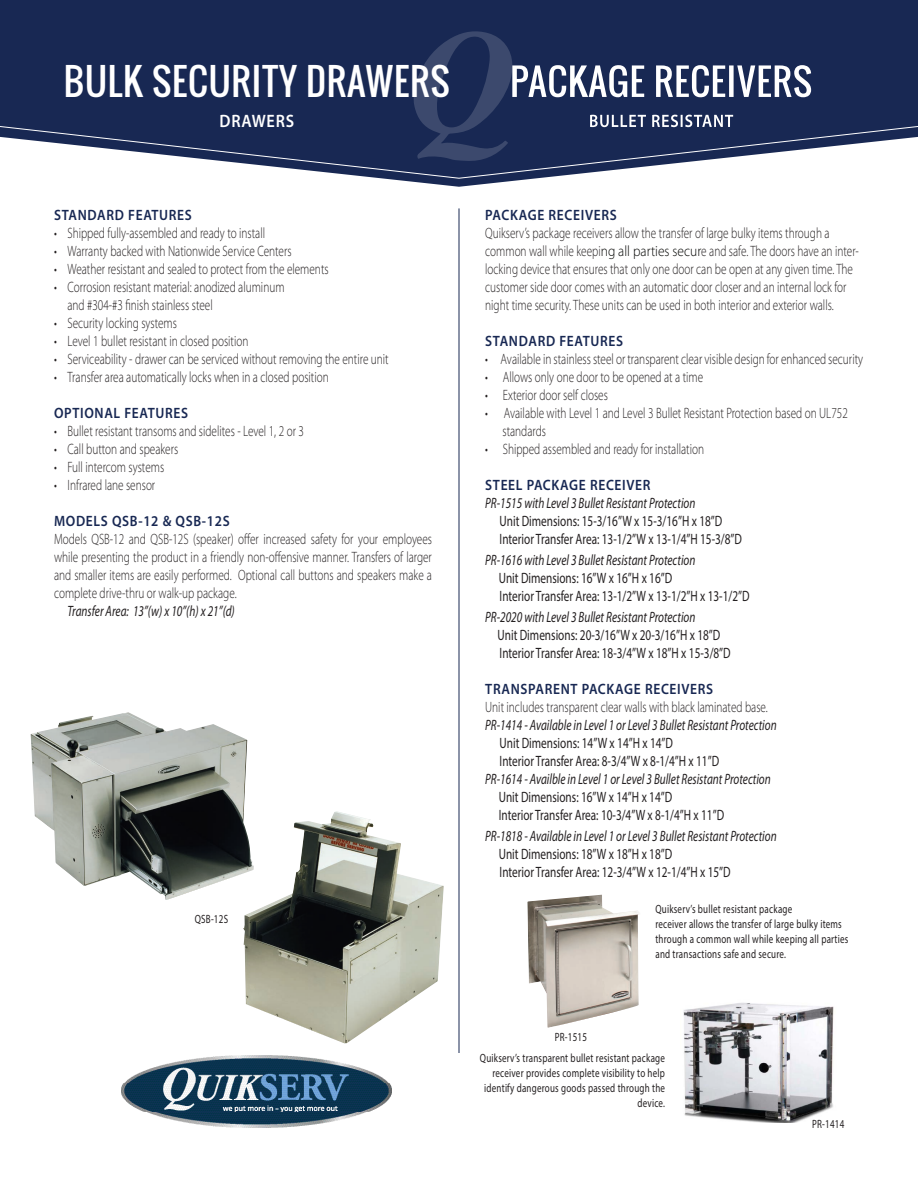
<style>
.page{position:relative;width:918px;height:1188px;background:#fff}
.page>*{position:absolute;margin:0;border:0;box-sizing:border-box;transform-origin:0 0}
.headline-oswald{font:36px "Oswald";letter-spacing:.025em;color:#fff}
.headline-oswald-2{font:600 18px "Myriad Pro";letter-spacing:.05em;color:#fff;scale:.9 1}
.body_lt_10{font:300 15px/18px "Myriad Pro";color:#231f20;text-align:justify;scale:.75 1}
.body_lt_10-2{font:15px "Myriad Pro";color:#231f20;scale:.75 1}
.semibold_10{font:300 15px/18px "Myriad Pro";color:#231f20;scale:.75 1}
.body_lt_10-3{font:italic 15px "Myriad Pro";color:#231f20;scale:.75 1}
.semibold_10-2{font:600 15px "Myriad Pro";letter-spacing:.05em;color:#182853;scale:.9 1}
.item_number{font:12px/15px "Myriad Pro";letter-spacing:.025em;color:#231f20;text-align:right;scale:.75 1}
.s1{color:#040503}
</style>
<div class="page">
<svg style="left:0;top:0;width:918px;height:187px;background:#2a3960"></svg>
<svg style="left:0;top:124px;width:918px;height:55px"></svg>
<img style="left:122px;top:1055px;width:270px;height:72px">
<svg style="left:414px;top:31px;width:397px;height:130px;background:#344268"></svg>
<hr style="left:459px;top:208px;width:1px;height:845px;background:#182853">
<img style="left:31px;top:712px;width:217px;height:188px">
<img style="left:243px;top:811px;width:201px;height:232px">
<img style="left:683px;top:1003px;width:151px;height:119px">
<img style="left:527px;top:895px;width:113px;height:133px">
<p class="headline-oswald" style="left:64px;top:54px;width:387px">BULK SECURITY DRAWERS</p>
<p class="headline-oswald-2" style="left:220px;top:109px;width:84px">DRAWERS</p>
<p class="semibold_10-2" style="left:54px;top:205px;width:155px">STANDARD FEATURES</p>
<p class="body_lt_10" style="left:54px;top:224px;width:283px">• Shipped fully-assembled and ready to install</p>
<p class="body_lt_10" style="left:54px;top:242px;width:318px">• Warranty backed with Nationwide Service Centers</p>
<p class="body_lt_10" style="left:54px;top:260px;width:368px">• Weather resistant and sealed to protect from the elements</p>
<p class="body_lt_10" style="left:54px;top:278px;width:309px">• Corrosion resistant material: anodized aluminum</p>
<p class="body_lt_10" style="left:68px;top:296px;width:195px">and #304-#3 finish stainless steel</p>
<p class="body_lt_10" style="left:54px;top:314px;width:165px">• Security locking systems</p>
<p class="body_lt_10" style="left:54px;top:332px;width:261px">• Level 1 bullet resistant in closed position</p>
<p class="body_lt_10" style="left:54px;top:350px;width:448px">• Serviceability - drawer can be serviced without removing the entire unit</p>
<p class="body_lt_10" style="left:54px;top:368px;width:368px">• Transfer area automatically locks when in a closed position</p>
<p class="semibold_10-2" style="left:54px;top:403px;width:151px">OPTIONAL FEATURES</p>
<p class="body_lt_10" style="left:54px;top:422px;width:335px">• Bullet resistant transoms and sidelites - Level 1, 2 or 3</p>
<p class="body_lt_10" style="left:54px;top:440px;width:167px">• Call button and speakers</p>
<p class="body_lt_10" style="left:54px;top:458px;width:148px">• Full intercom systems</p>
<p class="body_lt_10" style="left:54px;top:476px;width:137px">• Infrared lane sensor</p>
<p class="semibold_10-2" style="left:54px;top:511px;width:197px">MODELS QSB-12 &amp; QSB-12S</p>
<p class="body_lt_10" style="left:54px;top:530px;width:506px">Models QSB-12 and QSB-12S (speaker) offer increased safety for your employees while presenting the product in a friendly non-offensive manner. Transfers of larger and smaller items are easily performed. Optional call buttons and speakers make a complete drive-thru or walk-up package.</p>
<p class="body_lt_10-3" style="left:68px;top:601px;width:225px">Transfer Area: 13”(w) x 10”(h) x 21”(d)</p>
<p class="item_number" style="left:195px;top:911px;width:46px">QSB-12S</p>
<p class="semibold_10-2" style="left:485px;top:205px;width:148px">PACKAGE RECEIVERS</p>
<p class="semibold_10" style="left:485px;top:224px;width:500px">Quikserv’s package receivers allow the transfer of large bulky items through a common wall while keepi<span class="s1">ng all parties secur</span>e and safe. The doors have an inter&shy;locking device that ensures that only one door can be open at any given time. The customer side door comes with an automatic door closer and an internal lock for night time security. These units can be used in both interior and exterior walls.</p>
<p class="semibold_10-2" style="left:485px;top:331px;width:155px">STANDARD FEATURES</p>
<p class="body_lt_10" style="left:485px;top:350px;width:506px">• Available in stainless steel or transparent clear visible design for enhanced security</p>
<p class="body_lt_10" style="left:485px;top:368px;width:292px">• Allows only one door to be opened at a time</p>
<p class="body_lt_10" style="left:485px;top:386px;width:165px">• Exterior door self closes</p>
<p class="body_lt_10" style="left:485px;top:404px;width:485px">• Available with Level 1 and Level 3 Bullet Resistant Protection based on UL752</p>
<p class="body_lt_10" style="left:502px;top:422px;width:60px">standards</p>
<p class="body_lt_10" style="left:485px;top:440px;width:293px">• Shipped assembled and ready for installation</p>
<p class="semibold_10-2" style="left:485px;top:475px;width:185px">STEEL PACKAGE RECEIVER</p>
<p class="body_lt_10-3" style="left:485px;top:493px;width:282px">PR-1515 with Level 3 Bullet Resistant Protection</p>
<p class="body_lt_10-2" style="left:500px;top:511px;width:299px">Unit Dimensions: 15-3/16”W x 15-3/16”H x 18”D</p>
<p class="body_lt_10-2" style="left:500px;top:529px;width:325px">Interior Transfer Area: 13-1/2”W x 13-1/4”H 15-3/8”D</p>
<p class="body_lt_10-3" style="left:485px;top:550px;width:282px">PR-1616 with Level 3 Bullet Resistant Protection</p>
<p class="body_lt_10-2" style="left:499px;top:568px;width:233px">Unit Dimensions: 16”W x 16”H x 16”D</p>
<p class="body_lt_10-2" style="left:500px;top:586px;width:335px">Interior Transfer Area: 13-1/2”W x 13-1/2”H x 13-1/2”D</p>
<p class="body_lt_10-3" style="left:485px;top:607px;width:282px">PR-2020 with Level 3 Bullet Resistant Protection</p>
<p class="body_lt_10-2" style="left:498px;top:625px;width:299px">Unit Dimensions: 20-3/16”W x 20-3/16”H x 18”D</p>
<p class="body_lt_10-2" style="left:500px;top:643px;width:310px">Interior Transfer Area: 18-3/4”W x 18”H x 15-3/8”D</p>
<p class="semibold_10-2" style="left:485px;top:679px;width:255px">TRANSPARENT PACKAGE RECEIVERS</p>
<p class="semibold_10" style="left:485px;top:698px;width:378px">Unit includes transparent clear walls with black laminated base.</p>
<p class="body_lt_10-3" style="left:485px;top:715px;width:390px">PR-1414 - Available in Level 1 or Level 3 Bullet Resistant Protection</p>
<p class="body_lt_10-2" style="left:500px;top:733px;width:233px">Unit Dimensions: 14”W x 14”H x 14”D</p>
<p class="body_lt_10-2" style="left:500px;top:751px;width:294px">Interior Transfer Area: 8-3/4”W x 8-1/4”H x 11”D</p>
<p class="body_lt_10-3" style="left:485px;top:769px;width:382px">PR-1614 - Availble in Level 1 or Level 3 Bullet Resistant Protection</p>
<p class="body_lt_10-2" style="left:499px;top:787px;width:233px">Unit Dimensions: 16”W x 14”H x 14”D</p>
<p class="body_lt_10-2" style="left:499px;top:805px;width:302px">Interior Transfer Area: 10-3/4”W x 8-1/4”H x 11”D</p>
<p class="body_lt_10-3" style="left:485px;top:826px;width:390px">PR-1818 - Available in Level 1 or Level 3 Bullet Resistant Protection</p>
<p class="body_lt_10-2" style="left:499px;top:844px;width:233px">Unit Dimensions: 18”W x 18”H x 18”D</p>
<p class="body_lt_10-2" style="left:500px;top:862px;width:310px">Interior Transfer Area: 12-3/4”W x 12-1/4”H x 15”D</p>
<p class="item_number" style="left:555px;top:1029px;width:44px">PR-1515</p>
<p class="item_number" style="left:655px;top:901px;width:184px">Quikserv’s bullet resistant package</p>
<p class="item_number" style="left:655px;top:916px;width:259px;text-align:left">receiver allows the transfer of large bulky items through a common wall while keeping all parties and transactions safe and secure.</p>
<p class="item_number" style="left:480px;top:1050px;width:248px">Quikserv’s transparent bullet resistant package</p>
<p class="item_number" style="left:484px;top:1065px;width:243px">receiver provides complete visibility to help identify dangerous goods passed through the device.</p>
<p class="item_number" style="left:812px;top:1117px;width:44px">PR-1414</p>
</div>
